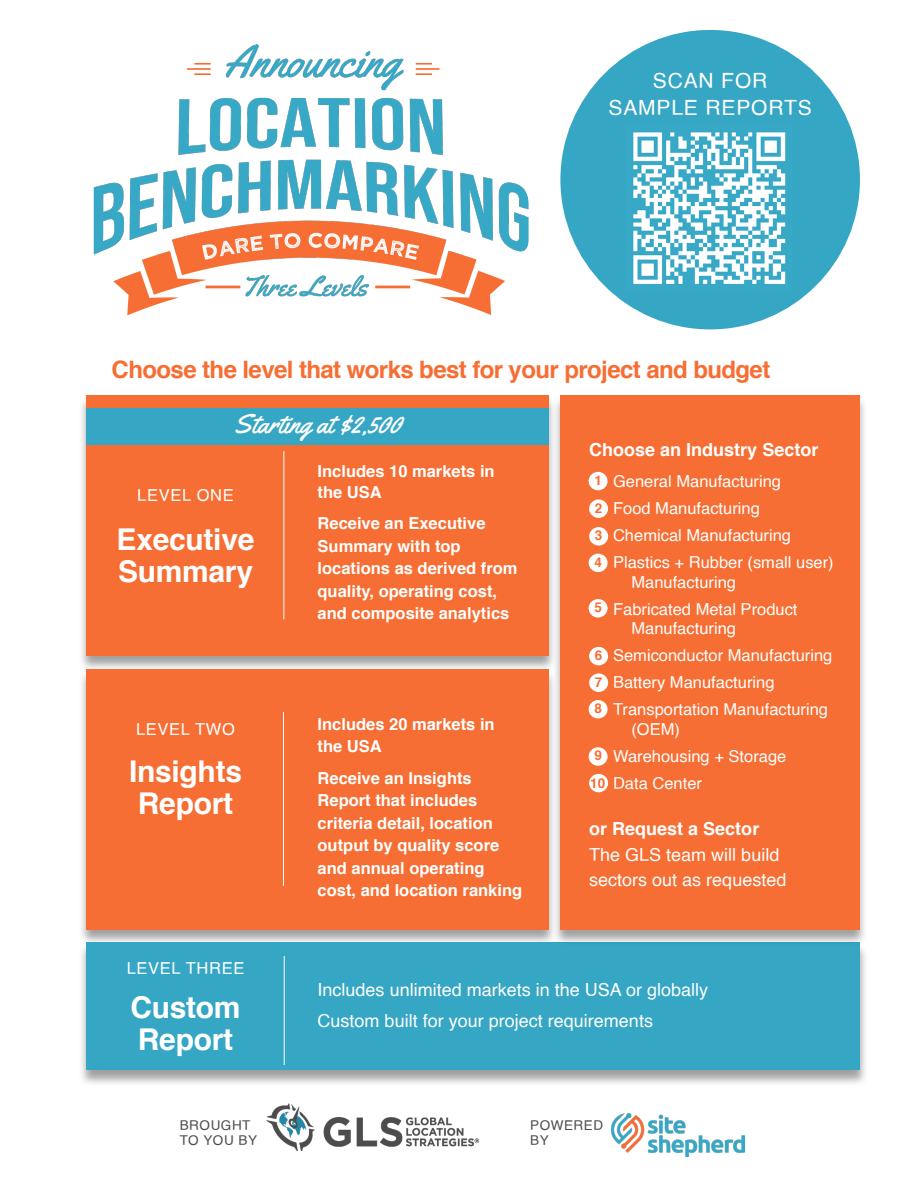
<style>
.page{position:relative;width:920px;height:1190px;background:#fff}
.page>*{position:absolute;margin:0;border:0;box-sizing:border-box;transform-origin:0 0}
.t1{font:700 30px "Helvetica";letter-spacing:-.01em;color:#fff}
.t2{font:27px "Yellowtail";color:#fff}
.t3{font:700 24px "Helvetica";letter-spacing:-.025em;color:#f66e33}
.t4{font:21px "Helvetica";letter-spacing:.04em;color:#fff}
.t5{font:18px/25.5px "Helvetica";color:#fff}
.t6{font:700 18px "Helvetica";color:#fff}
.t7{font:700 16.5px/22.5px "Helvetica";color:#fff}
.t8{font:16.5px "Helvetica";color:#fff}
.t9{font:16.5px "Helvetica";letter-spacing:.04em;color:#fff}
.t10{font:13.5px "Helvetica";letter-spacing:.04em;color:#4d4d4d}
.t11{font:700 13.5px "Helvetica";color:#f66e33}
</style>
<div class="page">
<div style="left:78px;top:395px;width:479px;height:276px;background:#424242;opacity:.5"></div>
<div style="left:86px;top:395px;width:462px;height:260px;background:#f66e33"></div>
<hr style="left:283px;top:451px;width:1px;height:168px;background:#fff">
<div style="left:78px;top:669px;width:479px;height:276px;background:#424242;opacity:.5"></div>
<div style="left:86px;top:668px;width:462px;height:261px;background:#f66e33"></div>
<hr style="left:283px;top:712px;width:1px;height:173px;background:#fff">
<div style="left:78px;top:942px;width:789px;height:144px;background:#424242;opacity:.5"></div>
<div style="left:86px;top:942px;width:773px;height:127px;background:#35a6c4"></div>
<hr style="left:284px;top:955px;width:1px;height:109px;background:#fff">
<div style="left:552px;top:395px;width:315px;height:550px;background:#424242;opacity:.5"></div>
<div style="left:560px;top:395px;width:299px;height:534px;background:#f66e33"></div>
<img style="left:266px;top:1103px;width:214px;height:47px">
<img style="left:93px;top:44px;width:436px;height:272px">
<div style="left:560px;top:30px;width:299px;height:299px;background:#35a6c4;border-radius:50%"></div>
<img style="left:633px;top:132px;width:153px;height:152px">
<img style="left:611px;top:1113px;width:132px;height:43px">
<div style="left:588px;top:471px;width:19px;height:19px;background:#fff;border-radius:50%"></div>
<div style="left:589px;top:499px;width:18px;height:19px;background:#fff;border-radius:50%"></div>
<div style="left:589px;top:527px;width:19px;height:18px;background:#fff;border-radius:50%"></div>
<div style="left:588px;top:553px;width:19px;height:19px;background:#fff;border-radius:50%"></div>
<div style="left:588px;top:599px;width:19px;height:18px;background:#fff;border-radius:50%"></div>
<div style="left:589px;top:646px;width:18px;height:19px;background:#fff;border-radius:50%"></div>
<div style="left:589px;top:673px;width:19px;height:18px;background:#fff;border-radius:50%"></div>
<div style="left:588px;top:699px;width:19px;height:19px;background:#fff;border-radius:50%"></div>
<div style="left:588px;top:747px;width:19px;height:18px;background:#fff;border-radius:50%"></div>
<div style="left:86px;top:408px;width:462px;height:36px;background:#35a6c4"></div>
<div style="left:589px;top:773px;width:18px;height:19px;background:#fff;border-radius:50%"></div>
<p class="t4" style="left:652px;top:65px;width:116px">SCAN FOR</p>
<p class="t4" style="left:608px;top:92px;width:205px">SAMPLE REPORTS</p>
<p class="t3" style="left:112px;top:350px;width:660px">Choose the level that works best for your project and budget</p>
<p class="t2" style="left:234px;top:407px;width:169px">Starting at $2,500</p>
<p class="t9" style="left:137px;top:482px;width:98px">LEVEL ONE</p>
<p class="t1" style="left:117px;top:515px;width:139px">Executive</p>
<p class="t1" style="left:118px;top:547px;width:136px">Summary</p>
<p class="t7" style="left:317px;top:460px;width:178px;line-height:21px">Includes 10 markets in the USA</p>
<p class="t7" style="left:317px;top:512px;width:201px">Receive an Executive<br>Summary with top locations as derived from quality, operating cost, and composite analytics</p>
<p class="t9" style="left:136px;top:716px;width:100px">LEVEL TWO</p>
<p class="t7" style="left:317px;top:712px;width:178px">Includes 20 markets in the USA</p>
<p class="t7" style="left:317px;top:766px;width:206px">Receive an Insights<br>Report that includes criteria detail, location output by quality score and annual operating cost, and location ranking</p>
<p class="t1" style="left:129px;top:746px;width:114px">Insights</p>
<p class="t1" style="left:138px;top:778px;width:97px">Report</p>
<p class="t9" style="left:127px;top:955px;width:119px">LEVEL THREE</p>
<p class="t6" style="left:589px;top:435px;width:231px">Choose an Industry Sector</p>
<p class="t11" style="left:594px;top:469px;width:9px">1</p>
<p class="t11" style="left:594px;top:496px;width:9px">2</p>
<p class="t11" style="left:594px;top:524px;width:9px">3</p>
<p class="t11" style="left:594px;top:551px;width:9px">4</p>
<p class="t11" style="left:594px;top:596px;width:9px">5</p>
<p class="t11" style="left:594px;top:644px;width:9px">6</p>
<p class="t11" style="left:594px;top:670px;width:9px">7</p>
<p class="t11" style="left:594px;top:697px;width:9px">8</p>
<p class="t11" style="left:594px;top:744px;width:9px">9</p>
<p class="t11" style="left:590px;top:772px;width:17px">10</p>
<p class="t8" style="left:612px;top:468px;width:169px">General Manufacturing</p>
<p class="t8" style="left:612px;top:495px;width:148px">Food Manufacturing</p>
<p class="t8" style="left:612px;top:522px;width:179px">Chemical Manufacturing</p>
<p class="t8" style="left:612px;top:549px;width:222px">Plastics + Rubber (small user)</p>
<p class="t8" style="left:631px;top:569px;width:106px">Manufacturing</p>
<p class="t8" style="left:612px;top:596px;width:186px">Fabricated Metal Product</p>
<p class="t8" style="left:631px;top:615px;width:106px">Manufacturing</p>
<p class="t8" style="left:612px;top:642px;width:221px">Semiconductor Manufacturing</p>
<p class="t8" style="left:612px;top:669px;width:163px">Battery Manufacturing</p>
<p class="t8" style="left:612px;top:696px;width:216px">Transportation Manufacturing</p>
<p class="t8" style="left:631px;top:716px;width:50px">(OEM)</p>
<p class="t8" style="left:612px;top:743px;width:175px">Warehousing + Storage</p>
<p class="t8" style="left:612px;top:770px;width:90px">Data Center</p>
<p class="t6" style="left:589px;top:814px;width:172px">or Request a Sector</p>
<p class="t5" style="left:589px;top:842px;width:199px">The GLS team will build sectors out as requested</p>
<p class="t1" style="left:130px;top:982px;width:112px">Custom</p>
<p class="t1" style="left:138px;top:1014px;width:97px">Report</p>
<p class="t10" style="left:180px;top:1114px;width:72px">BROUGHT</p>
<p class="t10" style="left:180px;top:1129px;width:79px">TO YOU BY</p>
<p class="t5" style="left:317px;top:976px;width:392px">Includes unlimited markets in the USA or globally</p>
<p class="t5" style="left:317px;top:1008px;width:337px">Custom built for your project requirements</p>
<p class="t10" style="left:530px;top:1114px;width:74px">POWERED</p>
<p class="t10" style="left:530px;top:1129px;width:20px">BY</p>
</div>
